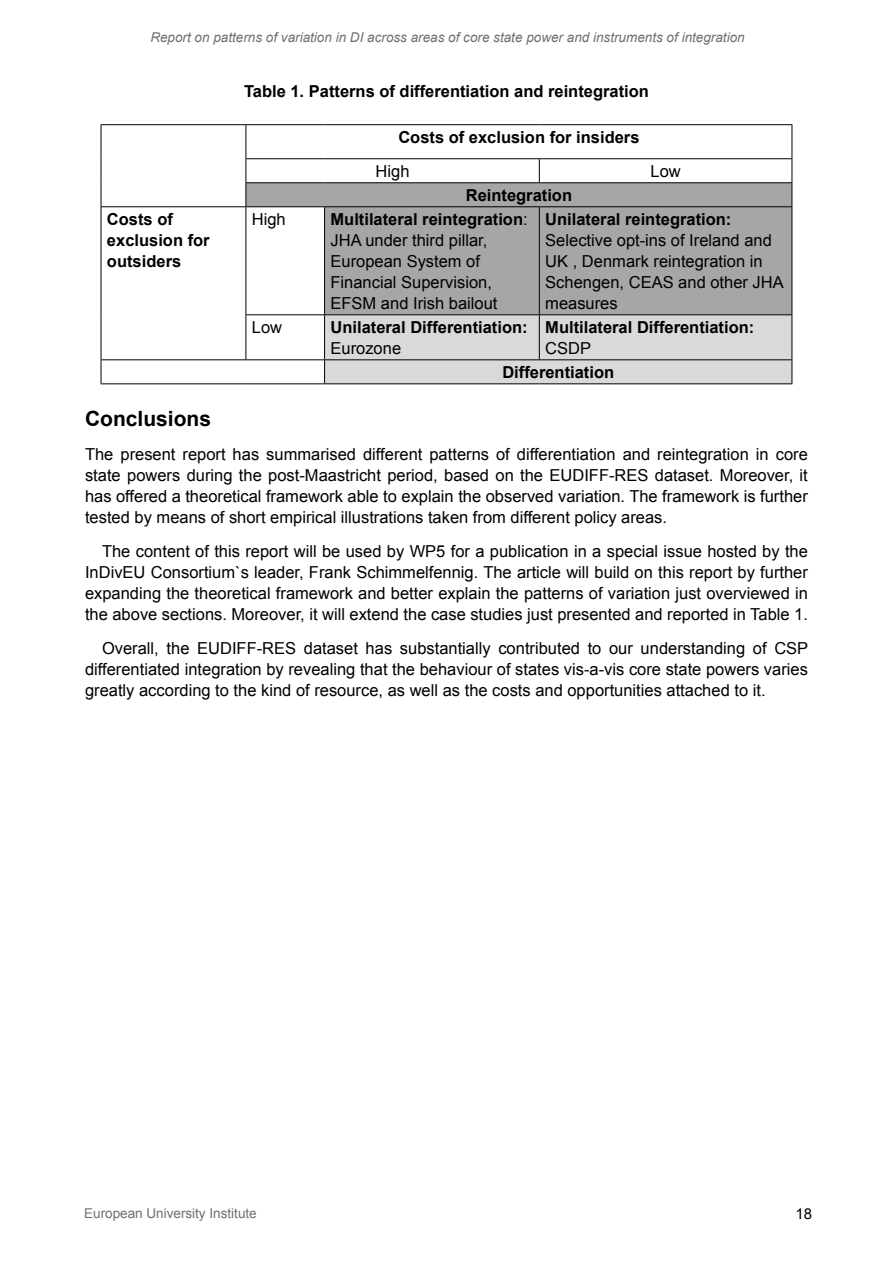
<style>
.page{position:relative;width:893px;height:1263px;background:#fff}
.page>*{position:absolute;margin:0;border:0;box-sizing:border-box;transform-origin:0 0}
.t1{font:700 21px "Arial";color:#000}
.t2{font:16.5px/21px "Arial";color:#000;text-align:justify}
.t3{font:700 16.5px/21px "Arial";color:#000}
.t4{font:15px "Arial";color:#000}
.t5{font:italic 13.5px "Arial";color:#706f6f}
.t6{font:13.5px "Arial";color:#706f6f}
.s1{font-weight:700}
</style>
<div class="page">
<svg style="left:247px;top:183px;width:545px;height:131px;background:#afafaf"></svg>
<hr style="left:101px;top:124px;width:145px;height:1px;background:#000">
<hr style="left:101px;top:125px;width:1px;height:34px;background:#000">
<svg style="left:101px;top:159px;width:1px;height:47px"></svg>
<hr style="left:246px;top:124px;width:79px;height:1px;background:#000">
<hr style="left:246px;top:125px;width:1px;height:33px;background:#000">
<hr style="left:325px;top:124px;width:214px;height:1px;background:#000">
<hr style="left:539px;top:124px;width:253px;height:1px;background:#000">
<hr style="left:792px;top:125px;width:1px;height:33px;background:#000">
<hr style="left:246px;top:158px;width:79px;height:1px;background:#000">
<hr style="left:325px;top:158px;width:214px;height:1px;background:#000">
<hr style="left:539px;top:158px;width:253px;height:1px;background:#000">
<svg style="left:539px;top:159px;width:1px;height:23px"></svg>
<hr style="left:246px;top:182px;width:79px;height:1px;background:#000">
<svg style="left:246px;top:159px;width:1px;height:47px"></svg>
<hr style="left:325px;top:182px;width:214px;height:1px;background:#000">
<hr style="left:539px;top:182px;width:253px;height:1px;background:#000">
<svg style="left:792px;top:159px;width:1px;height:47px"></svg>
<hr style="left:101px;top:206px;width:145px;height:1px;background:#000">
<hr style="left:101px;top:207px;width:1px;height:108px;background:#000">
<hr style="left:101px;top:315px;width:1px;height:44px;background:#000">
<hr style="left:246px;top:206px;width:79px;height:1px;background:#000">
<hr style="left:246px;top:207px;width:1px;height:107px;background:#000">
<hr style="left:325px;top:206px;width:214px;height:1px;background:#000">
<hr style="left:324px;top:207px;width:1px;height:107px;background:#000">
<hr style="left:539px;top:206px;width:253px;height:1px;background:#000">
<hr style="left:539px;top:207px;width:1px;height:107px;background:#000">
<hr style="left:792px;top:207px;width:1px;height:107px;background:#000">
<hr style="left:246px;top:314px;width:79px;height:1px;background:#000">
<hr style="left:246px;top:315px;width:1px;height:44px;background:#000">
<hr style="left:325px;top:314px;width:214px;height:1px;background:#000">
<hr style="left:539px;top:314px;width:253px;height:1px;background:#000">
<hr style="left:101px;top:359px;width:145px;height:1px;background:#000">
<svg style="left:101px;top:360px;width:1px;height:23px"></svg>
<hr style="left:246px;top:359px;width:79px;height:1px;background:#000">
<div style="left:324px;top:315px;width:469px;height:69px;background:#d9d9d9"></div>
<hr style="left:101px;top:383px;width:145px;height:1px;background:#000">
<hr style="left:246px;top:383px;width:79px;height:1px;background:#000">
<hr style="left:325px;top:383px;width:214px;height:1px;background:#000">
<hr style="left:539px;top:383px;width:253px;height:1px;background:#000">
<p class="t5" style="left:150px;top:28px;width:596px">Report on patterns of variation in DI across areas of core state power and instruments of integration</p>
<p class="t3" style="left:244px;top:81px;width:406px">Table 1. Patterns of differentiation and reintegration</p>
<p class="t3" style="left:398px;top:127px;width:243px">Costs of exclusion for insiders</p>
<p class="t2" style="left:376px;top:161px;width:35px">High</p>
<p class="t2" style="left:650px;top:161px;width:32px">Low</p>
<p class="t3" style="left:466px;top:185px;width:108px">Reintegration</p>
<p class="t3" style="left:107px;top:209px;width:104px">Costs of exclusion for outsiders</p>
<p class="t2" style="left:252px;top:209px;width:35px">High</p>
<p class="t2" style="left:331px;top:209px;width:199px;text-align:left"><span class="s1">Multilateral reintegration</span>:<br>JHA under third pillar,<br>European System of<br>Financial Supervision,<br>EFSM and Irish bailout</p>
<p class="t3" style="left:545px;top:209px;width:188px">Unilateral reintegration:</p>
<p class="t2" style="left:545px;top:230px;width:240px;text-align:left">Selective opt-ins of Ireland and<br>UK , Denmark reintegration in<br>Schengen, CEAS and other JHA measures</p>
<p class="t2" style="left:252px;top:317px;width:32px">Low</p>
<p class="t3" style="left:331px;top:317px;width:199px">Unilateral Differentiation:</p>
<p class="t2" style="left:331px;top:338px;width:72px">Eurozone</p>
<p class="t3" style="left:545px;top:317px;width:211px">Multilateral Differentiation:</p>
<p class="t2" style="left:545px;top:338px;width:47px">CSDP</p>
<p class="t3" style="left:502px;top:362px;width:113px">Differentiation</p>
<p class="t1" style="left:85px;top:405px;width:128px">Conclusions</p>
<p class="t2" style="left:85px;top:444px;width:724px">The present report has summarised different patterns of differentiation and reintegration in core state powers during the post-Maastricht period, based on the EUDIFF-RES dataset. Moreover, it has offered a theoretical framework able to explain the observed variation. The framework is further tested by means of short empirical illustrations taken from different policy areas.</p>
<p class="t2" style="left:85px;top:541px;width:724px;text-indent:17px">The content of this report will be used by WP5 for a publication in a special issue hosted by the InDivEU Consortium`s leader, Frank Schimmelfennig. The article will build on this report by further expanding the theoretical framework and better explain the patterns of variation just overviewed in the above sections. Moreover, it will extend the case studies just presented and reported in Table 1.</p>
<p class="t2" style="left:85px;top:637px;width:725px;text-indent:17px">Overall, the EUDIFF-RES dataset has substantially contributed to our understanding of CSP differentiated integration by revealing that the behaviour of states vis-a-vis core state powers varies greatly according to the kind of resource, as well as the costs and opportunities attached to it.</p>
<p class="t6" style="left:84px;top:1204px;width:174px">European University Institute</p>
<p class="t4" style="left:795px;top:1203px;width:18px">18</p>
</div>
